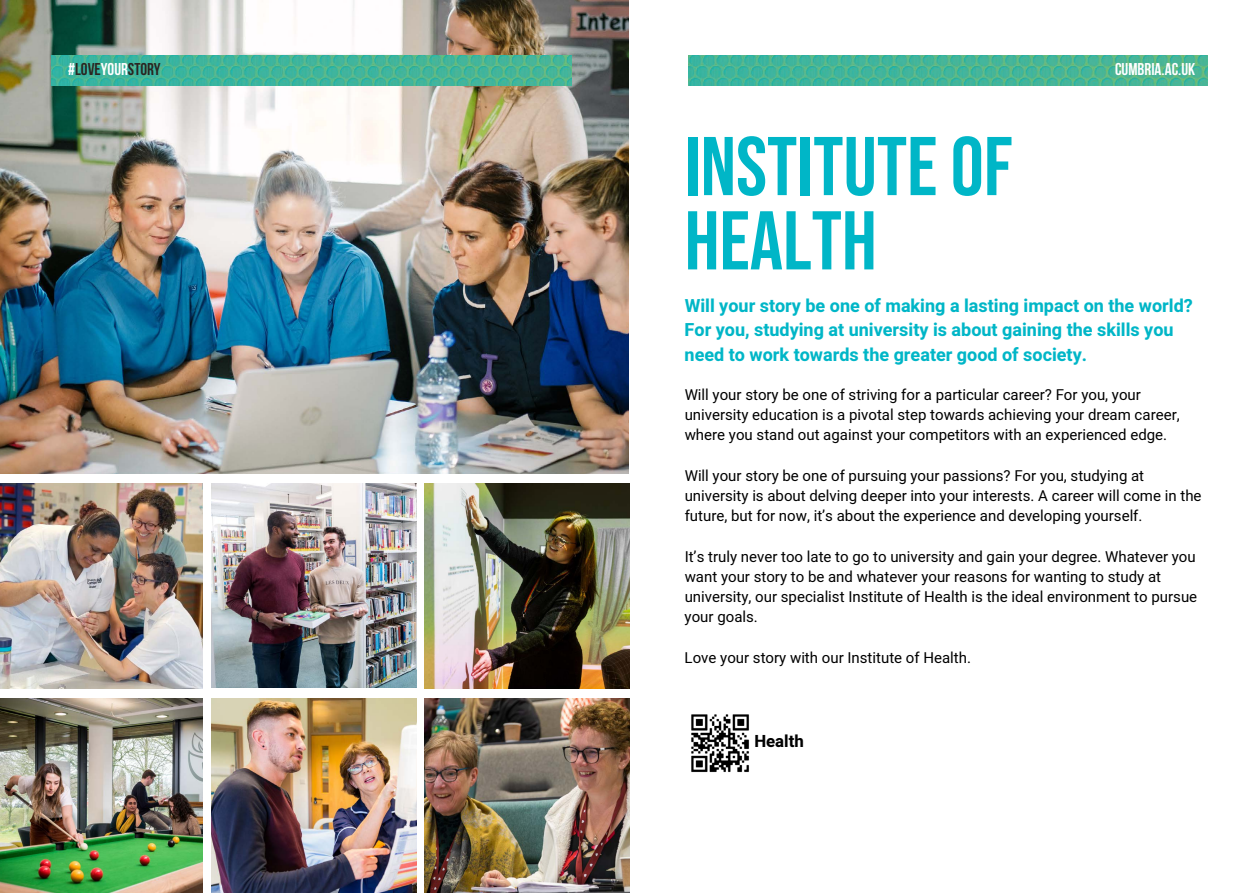
<style>
.page{position:relative;width:1259px;height:893px;background:#fff}
.page>*{position:absolute;margin:0;border:0;box-sizing:border-box;transform-origin:0 0}
.t1{font:83.1px/74.2px "Bebas Neue";color:#00b6c7}
.t2{font:700 18px/24.8px "Heebo";color:#00b6c7}
.t3{font:700 17.1px "Bebas Neue";color:#2a2522}
.t4{font:700 17.1px "Bebas Neue";color:#fff}
.t5{font:700 16.8px "Heebo";color:#000}
.t6{font:15px/20.2px "Heebo";color:#000}
.s1{color:#fff}
</style>
<div class="page">
<img style="left:0;top:0;width:628px;height:474px">
<img style="left:691px;top:714px;width:58px;height:59px">
<img style="left:0;top:483px;width:202px;height:205px">
<img style="left:211px;top:483px;width:205px;height:205px">
<img style="left:0;top:698px;width:203px;height:195px">
<img style="left:211px;top:698px;width:205px;height:195px">
<img style="left:424px;top:483px;width:205px;height:205px">
<img style="left:424px;top:698px;width:205px;height:195px">
<img style="left:52px;top:55px;width:520px;height:31px">
<img style="left:689px;top:55px;width:518px;height:31px">
<p class="t3" style="left:68px;top:60px;width:94px"><span class="s1">#</span>LOVE<span class="s1">YOUR</span>STORY</p>
<p class="t4" style="left:1115px;top:60px;width:82px">CUMBRIA.AC.UK</p>
<h1 class="t1" style="left:684px;top:128px;width:329px">INSTITUTE OF<br>HEALTH</h1>
<p class="t2" style="left:684px;top:293px;width:510px">Will your story be one of making a lasting impact on the world?<br>For you, studying at university is about gaining the skills you need to work towards the greater good of society.</p>
<p class="t6" style="left:684px;top:384px;width:496px">Will your story be one of striving for a particular career? For you, your university education is a pivotal step towards achieving your dream career, where you stand out against your competitors with an experienced edge.</p>
<p class="t6" style="left:684px;top:465px;width:518px">Will your story be one of pursuing your passions? For you, studying at university is about delving deeper into your interests. A career will come in the future, but for now, it’s about the experience and developing yourself.</p>
<p class="t6" style="left:684px;top:546px;width:514px">It’s truly never too late to go to university and gain your degree. Whatever you want your story to be and whatever your reasons for wanting to study at university, our specialist Institute of Health is the ideal environment to pursue your goals.</p>
<p class="t6" style="left:684px;top:647px;width:288px">Love your story with our Institute of Health.</p>
<p class="t5" style="left:754px;top:730px;width:51px">Health</p>
</div>
